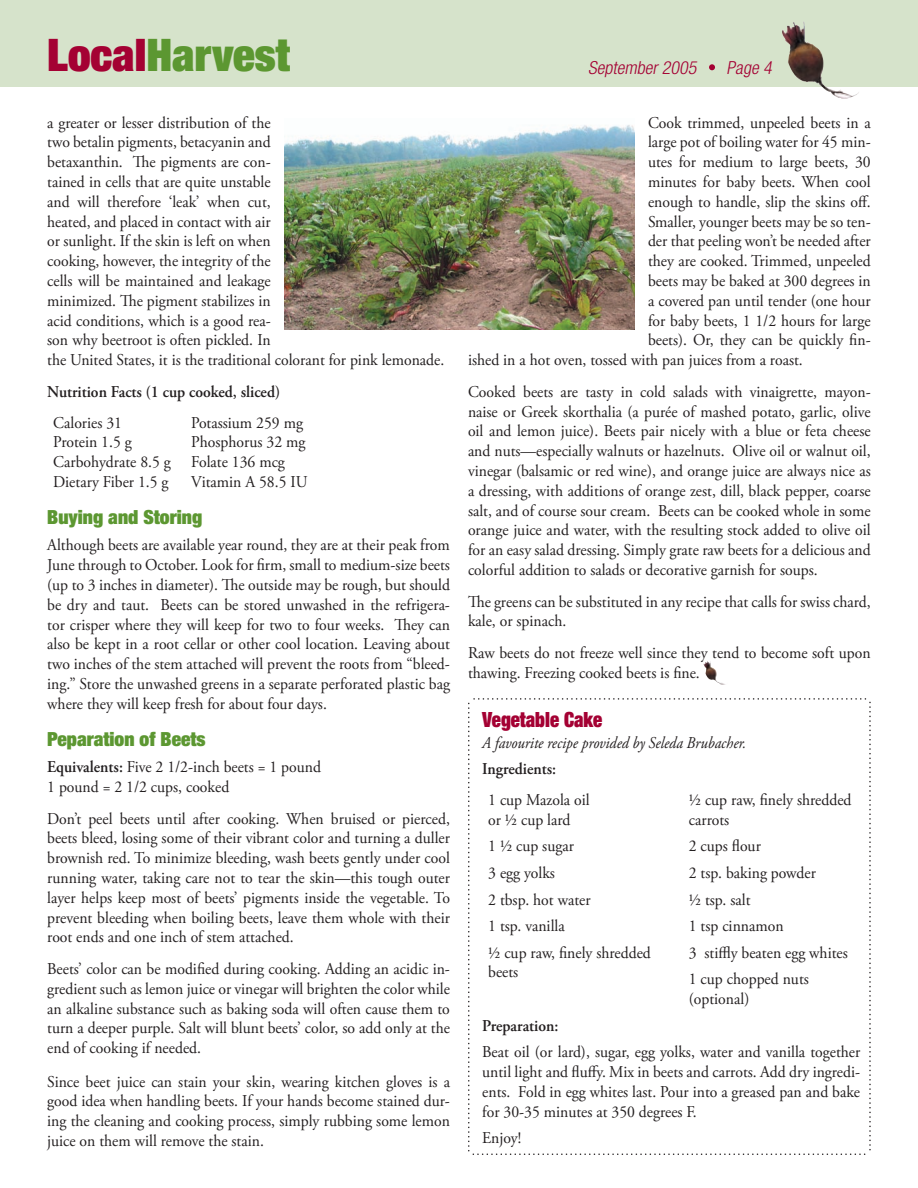
<style>
.page{position:relative;width:918px;height:1188px;background:#fff}
.page>*{position:absolute;margin:0;border:0;box-sizing:border-box;transform-origin:0 0}
.t1{font:900 expanded 45px "Helvetica Neue LT";color:#5c9731}
.t2{font:900 expanded 21px "Helvetica Neue LT";color:#a40133;scale:.9 1}
.t3{font:900 expanded 19.5px "Helvetica Neue LT";color:#5c9731}
.t4{font:italic 300 condensed 18px "Helvetica Neue LT";color:#a40133}
.t5{font:16.5px/19.8px "Adobe Garamond Pro";color:#231f20;scale:.95 1}
.t6{font:600 16.5px "Adobe Garamond Pro";color:#231f20;scale:.95 1}
.t7{font:italic 16.5px "Adobe Garamond Pro";color:#231f20;scale:.9 1}
.s1{color:#a40133}
.s2{font-weight:600}
</style>
<div class="page">
<svg style="left:468px;top:698px;width:403px;height:457px"></svg>
<div style="left:0;top:0;width:918px;height:87px;background:#d6e3cb"></div>
<svg style="left:709px;top:64px;width:6px;height:6px"></svg>
<img style="left:782px;top:22px;width:77px;height:76px">
<img style="left:284px;top:125px;width:351px;height:204px">
<img style="left:703px;top:661px;width:22px;height:24px">
<h1 class="t1" style="left:47px;top:27px;width:244px"><span class="s1">Local</span>Harvest</h1>
<p class="t5" style="left:47px;top:113px;width:420px">a greater or lesser distribution of the<br>two betalin pigments, betacyanin and<br>betaxanthin. The pigments are con-<br>tained in cells that are quite unstable<br>and will therefore ‘leak’ when cut,<br>heated, and placed in contact with air<br>or sunlight. If the skin is left on when<br>cooking, however, the integrity of the<br>cells will be maintained and leakage<br>minimized. The pigment stabilizes in<br>acid conditions, which is a good rea-<br>son why beetroot is often pickled. In<br>the United States, it is the traditional colorant for pink lemonade.</p>
<p class="t6" style="left:47px;top:382px;width:247px">Nutrition Facts (1 cup cooked, sliced)</p>
<p class="t5" style="left:53px;top:413px;width:125px">Calories 31<br>Protein 1.5 g<br>Carbohydrate 8.5 g<br>Dietary Fiber 1.5 g</p>
<p class="t5" style="left:191px;top:413px;width:124px">Potassium 259 mg<br>Phosphorus 32 mg<br>Folate 136 mcg<br>Vitamin A 58.5 IU</p>
<p class="t3" style="left:47px;top:504px;width:156px">Buying and Storing</p>
<p class="t5" style="left:47px;top:536px;width:426px;text-align:justify">Although beets are available year round, they are at their peak from June through to October. Look for firm, small to medium-size beets (up to 3 inches in diameter). The outside may be rough, but should be dry and taut. Beets can be stored unwashed in the refrigera&shy;tor crisper where they will keep for two to four weeks. They can also be kept in a root cellar or other cool location. Leaving about two inches of the stem attached will prevent the roots from “bleed&shy;ing.” Store the unwashed greens in a separate perforated plastic bag where they will keep fresh for about four days.</p>
<p class="t3" style="left:47px;top:726px;width:160px">Peparation of Beets</p>
<p class="t5" style="left:47px;top:758px;width:290px"><span class="s2">Equivalents:</span> Five 2 1/2-inch beets = 1 pound<br>1 pound = 2 1/2 cups, cooked</p>
<p class="t5" style="left:47px;top:809px;width:426px;text-align:justify">Don’t peel beets until after cooking. When bruised or pierced, beets bleed, losing some of their vibrant color and turning a duller brownish red. To minimize bleeding, wash beets gently under cool running water, taking care not to tear the skin—this tough outer layer helps keep most of beets’ pigments inside the vegetable. To prevent bleeding when boiling beets, leave them whole with their root ends and one inch of stem attached.</p>
<p class="t5" style="left:47px;top:959px;width:425px;text-align:justify">Beets’ color can be modified during cooking. Adding an acidic in&shy;gredient such as lemon juice or vinegar will brighten the color while an alkaline substance such as baking soda will often cause them to turn a deeper purple. Salt will blunt beets’ color, so add only at the end of cooking if needed.</p>
<p class="t5" style="left:47px;top:1072px;width:426px;text-align:justify">Since beet juice can stain your skin, wearing kitchen gloves is a good idea when handling beets. If your hands become stained dur&shy;ing the cleaning and cooking process, simply rubbing some lemon juice on them will remove the stain.</p>
<p class="t4" style="left:588px;top:57px;width:113px">September2005</p>
<p class="t4" style="left:727px;top:57px;width:50px">Page 4</p>
<p class="t5" style="left:648px;top:113px;width:236px">Cook trimmed, unpeeled beets in a</p>
<p class="t5" style="left:648px;top:133px;width:236px">large pot of boiling water for 45 min-</p>
<p class="t5" style="left:648px;top:153px;width:236px">utes for medium to large beets, 30</p>
<p class="t5" style="left:648px;top:173px;width:236px">minutes for baby beets. When cool</p>
<p class="t5" style="left:648px;top:192px;width:236px">enough to handle, slip the skins off.</p>
<p class="t5" style="left:648px;top:212px;width:236px">Smaller, younger beets may be so ten-</p>
<p class="t5" style="left:648px;top:232px;width:236px">der that peeling won’t be needed after</p>
<p class="t5" style="left:648px;top:252px;width:236px">they are cooked. Trimmed, unpeeled</p>
<p class="t5" style="left:648px;top:272px;width:236px">beets may be baked at 300 degrees in</p>
<p class="t5" style="left:648px;top:291px;width:236px">a covered pan until tender (one hour</p>
<p class="t5" style="left:648px;top:311px;width:236px">for baby beets, 1 1/2 hours for large</p>
<p class="t5" style="left:648px;top:331px;width:236px">beets). Or, they can be quickly fin-</p>
<p class="t5" style="left:468px;top:351px;width:354px">ished in a hot oven, tossed with pan juices from a roast.</p>
<p class="t5" style="left:468px;top:382px;width:425px;text-align:justify">Cooked beets are tasty in cold salads with vinaigrette, mayon&shy;naise or Greek skorthalia (a purée of mashed potato, garlic, olive oil and lemon juice). Beets pair nicely with a blue or feta cheese and nuts—especially walnuts or hazelnuts. Olive oil or walnut oil, vinegar (balsamic or red wine), and orange juice are always nice as a dressing, with additions of orange zest, dill, black pepper, coarse salt, and of course sour cream. Beets can be cooked whole in some orange juice and water, with the resulting stock added to olive oil for an easy salad dressing. Simply grate raw beets for a delicious and colorful addition to salads or decorative garnish for soups.</p>
<p class="t5" style="left:468px;top:592px;width:425px">The greens can be substituted in any recipe that calls for swiss chard, kale, or spinach.</p>
<p class="t5" style="left:468px;top:643px;width:425px">Raw beets do not freeze well since they tend to become soft upon thawing. Freezing cooked beets is fine.</p>
<p class="t2" style="left:482px;top:706px;width:135px">Vegetable Cake</p>
<p class="t7" style="left:482px;top:733px;width:295px">A favourite recipe provided by Seleda Brubacher.</p>
<p class="t6" style="left:482px;top:760px;width:79px">Ingredients:</p>
<p class="t5" style="left:488px;top:791px;width:108px">1 cup Mazola oil or ½ cup lard</p>
<p class="t5" style="left:488px;top:834px;width:173px;line-height:26.5px">1 ½ cup sugar<br>3 egg yolks<br>2 tbsp. hot water<br>1 tsp. vanilla<br>½ cup raw, finely shredded</p>
<p class="t5" style="left:488px;top:963px;width:33px">beets</p>
<p class="t5" style="left:689px;top:791px;width:173px">½ cup raw, finely shredded carrots</p>
<p class="t5" style="left:689px;top:834px;width:169px;line-height:26.5px">2 cups flour<br>2 tsp. baking powder<br>½ tsp. salt<br>1 tsp cinnamon<br>3 stiffly beaten egg whites<br>1 cup chopped nuts</p>
<p class="t5" style="left:689px;top:989px;width:65px">(optional)</p>
<p class="t6" style="left:482px;top:1016px;width:82px">Preparation:</p>
<p class="t5" style="left:482px;top:1043px;width:399px;text-align:justify">Beat oil (or lard), sugar, egg yolks, water and vanilla together until light and fluffy. Mix in beets and carrots. Add dry ingredi&shy;ents. Fold in egg whites last. Pour into a greased pan and bake for 30-35 minutes at 350 degrees F.</p>
<p class="t5" style="left:482px;top:1129px;width:43px">Enjoy!</p>
</div>
